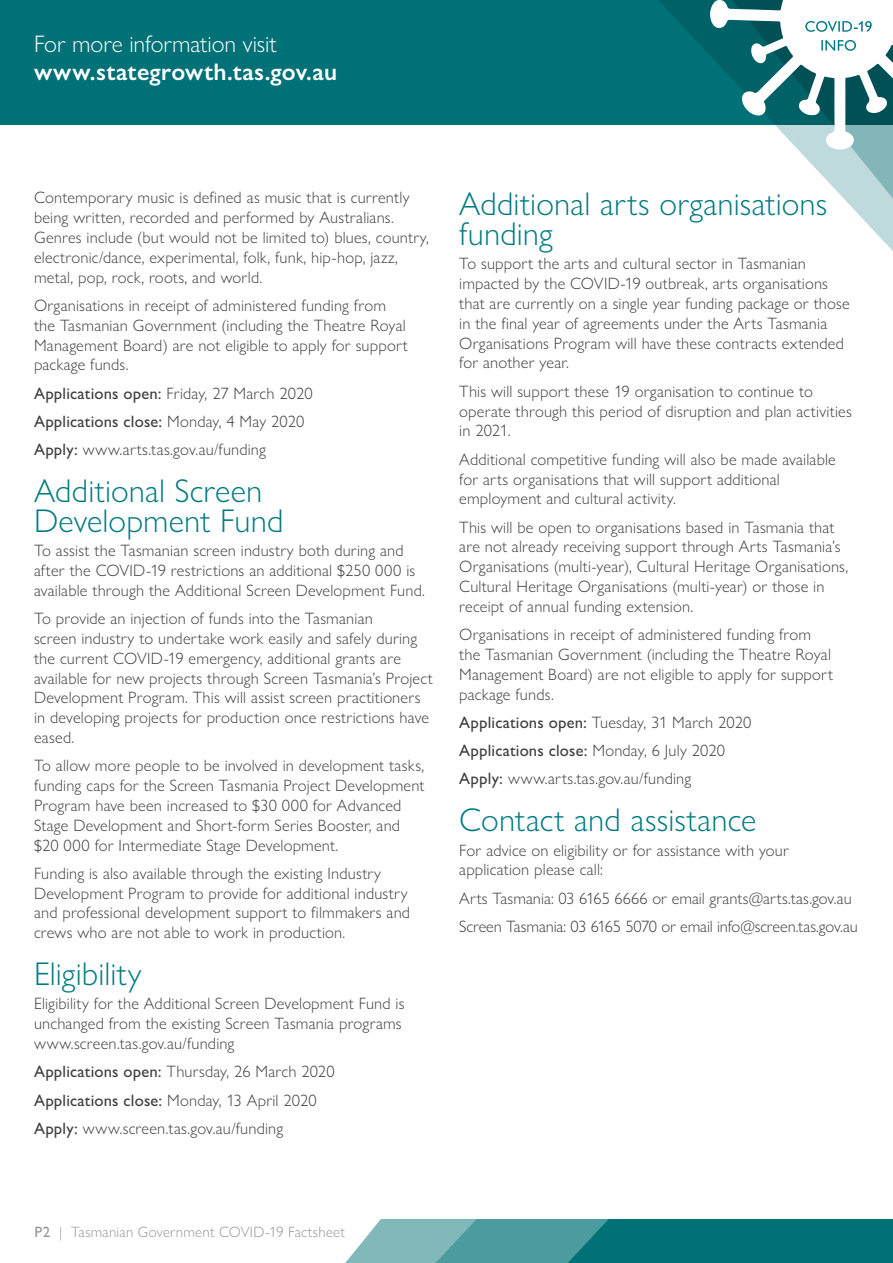
<style>
.page{position:relative;width:893px;height:1263px;background:#fff}
.page>*{position:absolute;margin:0;border:0;box-sizing:border-box;transform-origin:0 0}
.t1{font:300 33px/30px "Gill Sans Nova";letter-spacing:.005em;color:#007b81}
.t2{font:600 24px "Gill Sans Nova";letter-spacing:.01em;color:#fff}
.t3{font:300 24px "Gill Sans Nova";letter-spacing:-.005em;color:#fff}
.Body{font:300 16.5px/19.8px "Gill Sans Nova";letter-spacing:.01em;color:#3e3e3f}
.Body-2{font:500 16.5px "Gill Sans Nova";letter-spacing:.01em;color:#3e3e3f}
.Body-3{font:300 16.5px "Gill Sans Nova";letter-spacing:-.01em;color:#3e3e3f}
.t4{font:300 15px "Gill Sans Nova";letter-spacing:.015em;color:#939598}
.s1{font-weight:500}
.s2{font-weight:300}
</style>
<div class="page">
<div style="left:0;top:0;width:893px;height:125px;background:#007277"></div>
<svg style="left:659px;top:0;width:49px;height:53px;fill:#006368"></svg>
<svg style="left:708px;top:0;width:185px;height:251px"></svg>
<svg style="left:709px;top:0;width:184px;height:150px"></svg>
<div style="left:76px;top:1219px;width:817px;height:44px;background:#007277"></div>
<svg style="left:76px;top:1219px;width:533px;height:44px;background:#b2d4d6"></svg>
<h2 class="t3" style="left:34px;top:29px;width:244px">For more information visit</h2>
<h2 class="t2" style="left:34px;top:57px;width:305px">www.stategrowth.tas.gov.au</h2>
<p class="Body" style="left:34px;top:188px;width:396px">Contemporary music is defined as music that is currently being written, recorded and performed by Australians.<br>Genres include (but would not be limited to) blues, country, electronic/dance, experimental, folk, funk, hip-hop, jazz, metal, pop, rock, roots, and world.</p>
<p class="Body" style="left:34px;top:295px;width:375px">Organisations in receipt of administered funding from the Tasmanian Government (including the Theatre Royal Management Board) are not eligible to apply for support package funds.</p>
<p class="Body" style="left:34px;top:383px;width:280px"><span class="s1">Applications open:</span> Friday, 27 March 2020</p>
<p class="Body-2" style="left:34px;top:411px;width:272px">Applications close: <span class="s2">Monday, 4 May 2020</span></p>
<p class="Body" style="left:34px;top:440px;width:233px"><span class="s1">Apply:</span> www.arts.tas.gov.au/funding</p>
<h2 class="t1" style="left:34px;top:476px;width:251px">Additional Screen<br>Development Fund</h2>
<p class="Body" style="left:34px;top:541px;width:392px">To assist the Tasmanian screen industry both during and after the COVID-19 restrictions an additional $250 000 is available through the Additional Screen Development Fund.</p>
<p class="Body" style="left:34px;top:608px;width:400px">To provide an injection of funds into the Tasmanian<br>screen industry to undertake work easily and safely during the current COVID-19 emergency, additional grants are available for new projects through Screen Tasmania’s Project Development Program. This will assist screen practitioners in developing projects for production once restrictions have eased.</p>
<p class="Body" style="left:34px;top:756px;width:392px">To allow more people to be involved in development tasks, funding caps for the Screen Tasmania Project Development Program have been increased to $30 000 for Advanced Stage Development and Short-form Series Booster, and $20 000 for Intermediate Stage Development.</p>
<p class="Body" style="left:34px;top:863px;width:378px">Funding is also available through the existing Industry Development Program to provide for additional industry and professional development support to filmmakers and crews who are not able to work in production.</p>
<h2 class="t1" style="left:34px;top:959px;width:109px">Eligibility</h2>
<p class="Body" style="left:34px;top:994px;width:372px">Eligibility for the Additional Screen Development Fund is unchanged from the existing Screen Tasmania programs www.screen.tas.gov.au/funding</p>
<p class="Body" style="left:34px;top:1061px;width:302px"><span class="s1">Applications open:</span> Thursday, 26 March 2020</p>
<p class="Body-2" style="left:34px;top:1090px;width:284px">Applications close: <span class="s2">Monday, 13 April 2020</span></p>
<p class="Body" style="left:34px;top:1118px;width:251px"><span class="s1">Apply:</span> www.screen.tas.gov.au/funding</p>
<h2 class="t1" style="left:459px;top:189px;width:370px">Additional arts organisations funding</h2>
<p class="Body" style="left:459px;top:254px;width:392px">To support the arts and cultural sector in Tasmanian impacted by the COVID-19 outbreak, arts organisations that are currently on a single year funding package or those in the final year of agreements under the Arts Tasmania Organisations Program will have these contracts extended for another year.</p>
<p class="Body" style="left:459px;top:381px;width:394px">This will support these 19 organisation to continue to operate through this period of disruption and plan activities in 2021.</p>
<p class="Body" style="left:459px;top:449px;width:378px">Additional competitive funding will also be made available for arts organisations that will support additional employment and cultural activity.</p>
<p class="Body" style="left:459px;top:517px;width:391px">This will be open to organisations based in Tasmania that are not already receiving support through Arts Tasmania’s Organisations (multi-year), Cultural Heritage Organisations, Cultural Heritage Organisations (multi-year) or those in receipt of annual funding extension.</p>
<p class="Body" style="left:459px;top:624px;width:375px">Organisations in receipt of administered funding from the Tasmanian Government (including the Theatre Royal Management Board) are not eligible to apply for support package funds.</p>
<p class="Body" style="left:459px;top:712px;width:294px"><span class="s1">Applications open:</span> Tuesday, 31 March 2020</p>
<p class="Body-2" style="left:459px;top:740px;width:267px">Applications close: <span class="s2">Monday, 6 July 2020</span></p>
<p class="Body" style="left:459px;top:769px;width:233px"><span class="s1">Apply:</span> www.arts.tas.gov.au/funding</p>
<h2 class="t1" style="left:459px;top:805px;width:299px">Contact and assistance</h2>
<p class="Body" style="left:459px;top:840px;width:331px">For advice on eligibility or for assistance with your application please call:</p>
<p class="Body" style="left:459px;top:888px;width:394px">Arts Tasmania: 03 6165 6666 or email grants@arts.tas.gov.au</p>
<p class="Body-3" style="left:459px;top:916px;width:400px">Screen Tasmania: 03 6165 5070 or email info@screen.tas.gov.au</p>
<p class="t4" style="left:35px;top:1223px;width:312px"><span class="s1">P2</span> | Tasmanian Government COVID-19 Factsheet</p>
</div>
